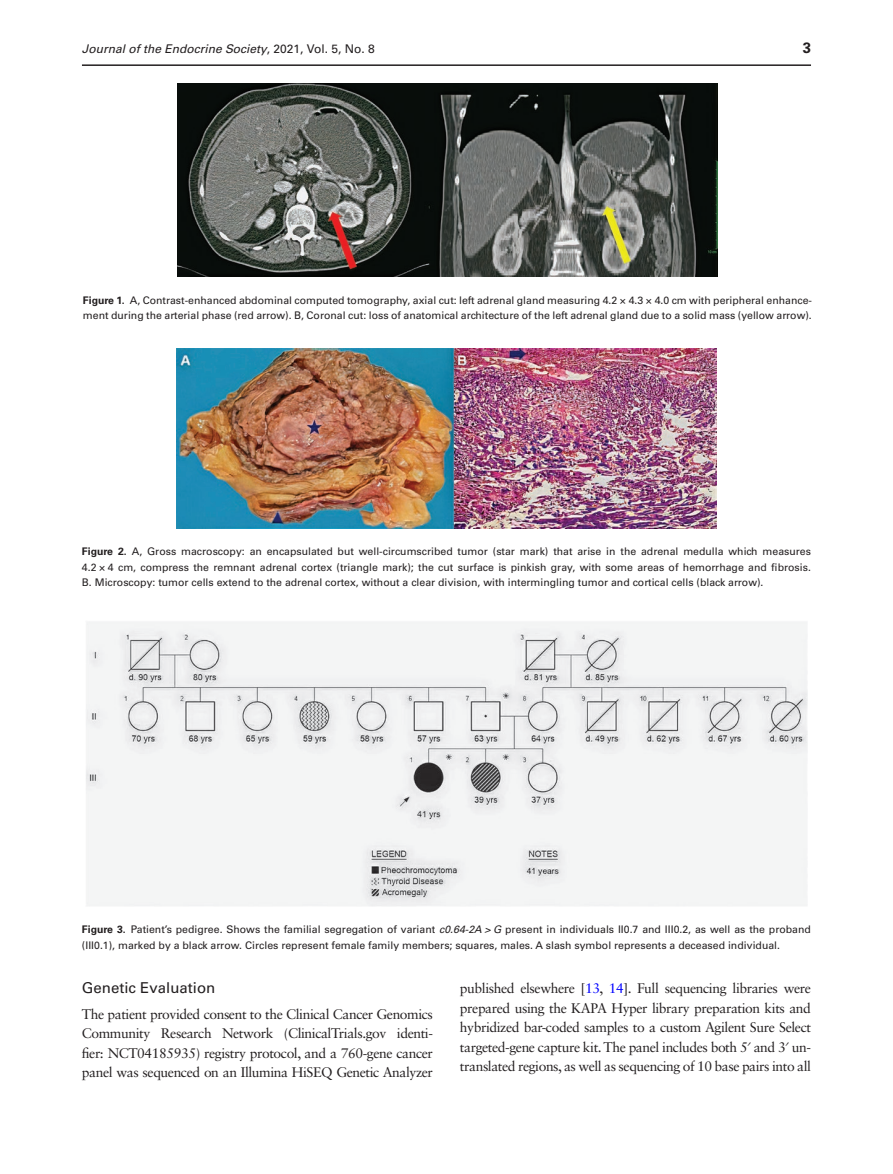
<style>
.page{position:relative;width:893px;height:1174px;background:#fff}
.page>*{position:absolute;margin:0;border:0;box-sizing:border-box;transform-origin:0 0}
.t1{font:15px "Univers LT Std";color:#231f20}
.t2{font:700 15px "Univers LT Std";color:#231f20}
.t3{font:13.8px/19.5px "Sabon LT Std";letter-spacing:-.03em;color:#231f20;text-align:justify}
.t4{font:italic 12px "Univers LT Std";color:#231f20}
.t5{font:10.5px/15.3px "Univers LT Std";color:#231f20}
.s1{font-style:normal}
.s2{font-weight:700}
.s3{font-style:italic}
.s4{color:#00f}
.s5{font-family:"Gandhari Unicode"}
</style>
<div class="page">
<hr style="left:82px;top:64px;width:729px;height:2px;background:#231f20">
<img style="left:178px;top:83px;width:539px;height:194px">
<img style="left:176px;top:348px;width:541px;height:180px">
<img style="left:86px;top:622px;width:721px;height:284px">
<p class="t4" style="left:82px;top:42px;width:294px">Journal of the Endocrine Society<span class="s1">, 2021, Vol. 5, No. 8</span></p>
<h1 class="t2" style="left:803px;top:39px;width:10px">3</h1>
<p class="t5" style="left:83px;top:292px;width:731px"><span class="s2">Figure 1.</span> A, Contrast-enhanced abdominal computed tomography, axial cut: left adrenal gland measuring 4.2 × 4.3 × 4.0 cm with peripheral enhance&shy;ment during the arterial phase (red arrow). B, Coronal cut: loss of anatomical architecture of the left adrenal gland due to a solid mass (yellow arrow).</p>
<p class="t5" style="left:82px;top:544px;width:731px;text-align:justify"><span class="s2">Figure 2.</span> A, Gross macroscopy: an encapsulated but well-circumscribed tumor (star mark) that arise in the adrenal medulla which measures 4.2 × 4 cm, compress the remnant adrenal cortex (triangle mark); the cut surface is pinkish gray, with some areas of hemorrhage and fibrosis.<br>B. Microscopy: tumor cells extend to the adrenal cortex, without a clear division, with intermingling tumor and cortical cells (black arrow).</p>
<p class="t5" style="left:82px;top:922px;width:730px"><span class="s2">Figure 3.</span> Patient’s pedigree. Shows the familial segregation of variant <span class="s3">c0.64-2A &gt; G</span> present in individuals II0.7 and III0.2, as well as the proband (III0.1), marked by a black arrow. Circles represent female family members; squares, males. A slash symbol represents a deceased individual.</p>
<h1 class="t1" style="left:82px;top:979px;width:135px">Genetic Evaluation</h1>
<p class="t3" style="left:82px;top:1004px;width:352px">The patient provided consent to the Clinical Cancer Genomics Community Research Network (ClinicalTrials.gov identi&shy;fier: NCT04185935) registry protocol, and a 760-gene cancer panel was sequenced on an Illumina HiSEQ Genetic Analyzer</p>
<p class="t3" style="left:460px;top:978px;width:353px">published elsewhere [<span class="s4">13</span>, <span class="s4">14</span>]. Full sequencing libraries were prepared using the KAPA Hyper library preparation kits and hybridized bar-coded samples to a custom Agilent Sure Select targeted-gene capture kit. The panel includes both 5<span class="s5">′</span> and 3<span class="s5">′</span> un&shy;translated regions, as well as sequencing of 10 base pairs into all</p>
</div>
